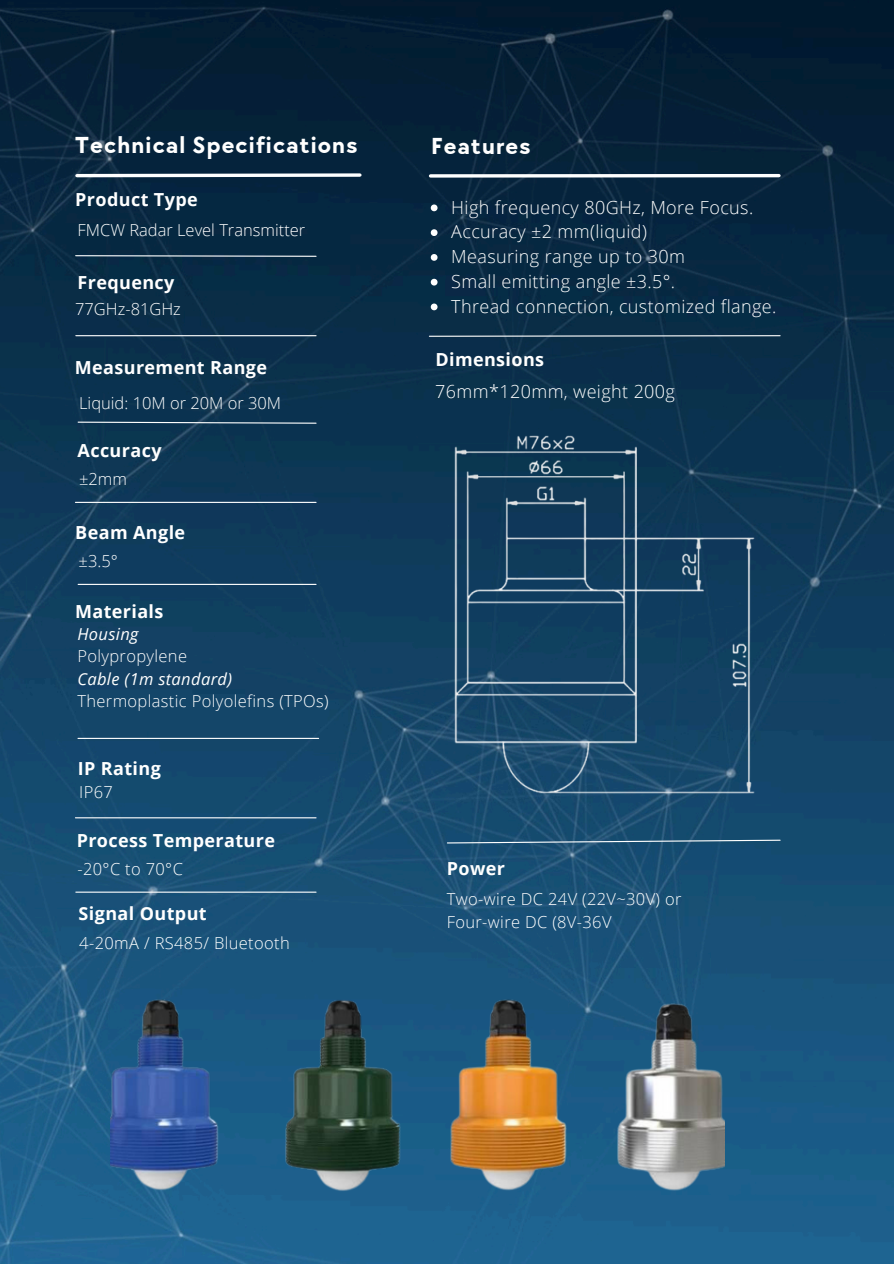
<style>
.page{position:relative;width:894px;height:1264px;background:#fff}
.page>*{position:absolute;margin:0;border:0;box-sizing:border-box;transform-origin:0 0}
.t1{font:700 24px "TT Chocolates";letter-spacing:.05em;color:#fff}
.t2{font:300 18px "Open Sans";letter-spacing:.02em;color:#fff}
.t3{font:700 18px "Open Sans";letter-spacing:.02em;color:#fff}
.t4{font:300 16.5px "Open Sans";letter-spacing:.02em;color:#fff}
.t5{font:300 16.5px "Open Sans";color:#fff}
.t6{font:italic 16.5px "Open Sans";letter-spacing:.02em;color:#fff}
</style>
<div class="page">
<img style="left:0;top:0;width:893px;height:1263px">
<svg style="left:74px;top:254px;width:243px;height:3px"></svg>
<hr style="left:76px;top:335px;width:240px;height:1px;background:#fff">
<svg style="left:77px;top:421px;width:240px;height:3px"></svg>
<hr style="left:78px;top:584px;width:238px;height:1px;background:#fff">
<hr style="left:75px;top:817px;width:241px;height:1px;background:#fff">
<hr style="left:75px;top:502px;width:241px;height:1px;background:#fff">
<img style="left:110px;top:997px;width:614px;height:195px">
<svg style="left:430px;top:204px;width:7px;height:7px"></svg>
<svg style="left:430px;top:229px;width:7px;height:7px"></svg>
<svg style="left:430px;top:254px;width:7px;height:7px"></svg>
<svg style="left:430px;top:279px;width:7px;height:6px"></svg>
<svg style="left:430px;top:303px;width:7px;height:7px"></svg>
<img style="left:362px;top:423px;width:461px;height:395px">
<hr style="left:76px;top:891px;width:240px;height:1px;background:#fff">
<svg style="left:446px;top:839px;width:335px;height:5px;background:#4c7591"></svg>
<hr style="left:78px;top:737px;width:240px;height:2px;background:#fff">
<svg style="left:428px;top:334px;width:353px;height:3px"></svg>
<svg style="left:74px;top:172px;width:289px;height:7px"></svg>
<svg style="left:430px;top:174px;width:348px;height:4px"></svg>
<h1 class="t1" style="left:75px;top:132px;width:284px">Technical Specifications</h1>
<h3 class="t3" style="left:75px;top:187px;width:124px">Product Type</h3>
<p class="t5" style="left:78px;top:218px;width:229px">FMCW Radar Level Transmitter</p>
<p class="t3" style="left:78px;top:269px;width:98px">Frequency</p>
<p class="t5" style="left:75px;top:297px;width:107px">77GHz-81GHz</p>
<p class="t3" style="left:75px;top:355px;width:194px">Measurement Range</p>
<p class="t5" style="left:79px;top:391px;width:203px">Liquid: 10M or 20M or 30M</p>
<p class="t3" style="left:78px;top:438px;width:85px">Accuracy</p>
<p class="t4" style="left:79px;top:467px;width:49px">±2mm</p>
<p class="t3" style="left:75px;top:519px;width:111px">Beam Angle</p>
<h3 class="t4" style="left:79px;top:549px;width:41px">±3.5°</h3>
<h3 class="t3" style="left:75px;top:599px;width:90px">Materials</h3>
<p class="t6" style="left:77px;top:622px;width:63px">Housing</p>
<h3 class="t4" style="left:77px;top:644px;width:111px">Polypropylene</h3>
<p class="t6" style="left:77px;top:667px;width:156px">Cable (1m standard)</p>
<p class="t4" style="left:77px;top:689px;width:253px">Thermoplastic Polyolefins (TPOs)</p>
<h3 class="t3" style="left:78px;top:755px;width:85px">IP Rating</h3>
<p class="t4" style="left:79px;top:780px;width:35px">IP67</p>
<p class="t3" style="left:77px;top:827px;width:200px">Process Temperature</p>
<h3 class="t4" style="left:77px;top:857px;width:107px">-20°C to 70°C</h3>
<h3 class="t3" style="left:79px;top:900px;width:129px">Signal Output</h3>
<p class="t4" style="left:79px;top:931px;width:212px">4-20mA / RS485/ Bluetooth</p>
<h3 class="t1" style="left:431px;top:132px;width:101px">Features</h3>
<p class="t2" style="left:451px;top:194px;width:303px">High frequency 80GHz, More Focus.</p>
<p class="t2" style="left:451px;top:219px;width:197px">Accuracy ±2 mm(liquid)</p>
<p class="t2" style="left:451px;top:244px;width:235px">Measuring range up to 30m</p>
<h3 class="t2" style="left:451px;top:268px;width:225px">Small emitting angle ±3.5°.</h3>
<h2 class="t2" style="left:451px;top:293px;width:326px">Thread connection, customized flange.</h2>
<h3 class="t3" style="left:435px;top:347px;width:110px">Dimensions</h3>
<p class="t2" style="left:435px;top:379px;width:241px">76mm*120mm, weight 200g</p>
<p class="t3" style="left:446px;top:855px;width:60px">Power</p>
<p class="t4" style="left:446px;top:887px;width:236px">Two-wire DC 24V (22V~30V) or</p>
<p class="t4" style="left:446px;top:910px;width:166px">Four-wire DC (8V-36V</p>
</div>
